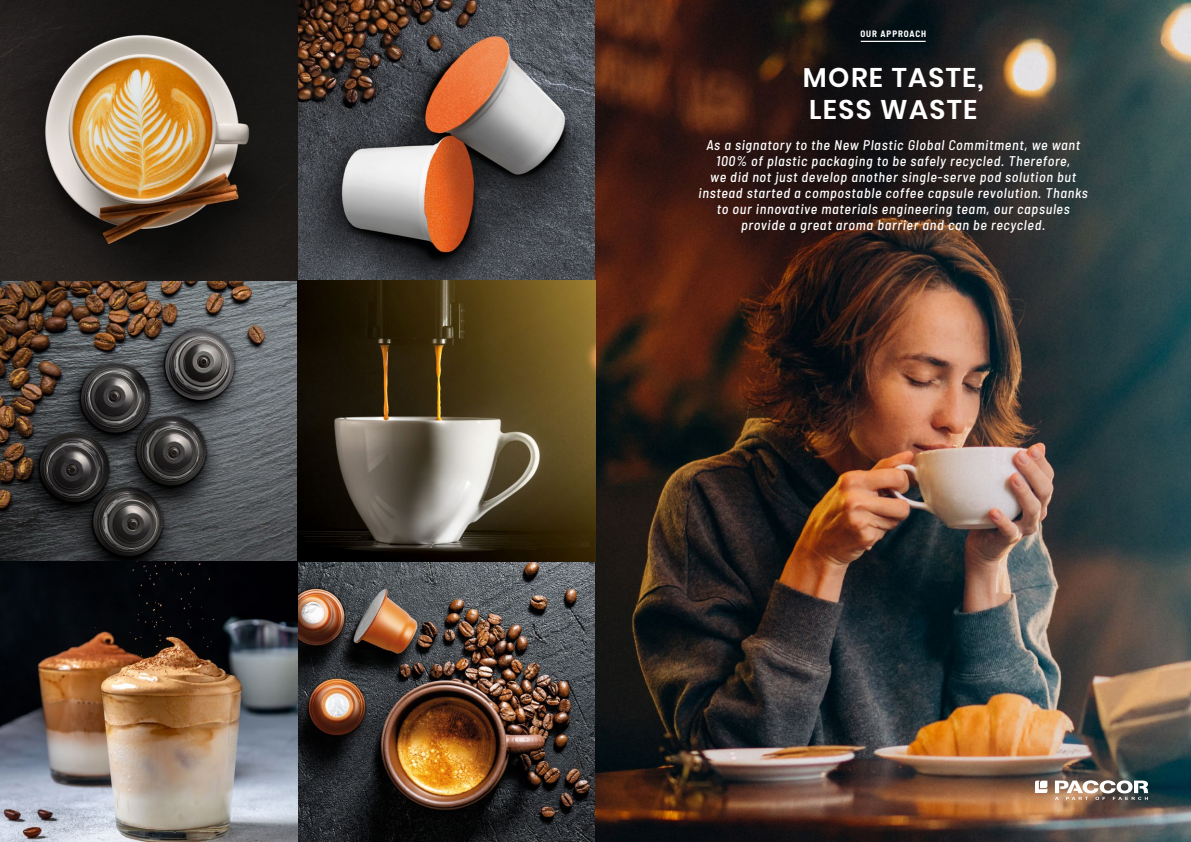
<style>
.page{position:relative;width:1191px;height:842px;background:#fff}
.page>*{position:absolute;margin:0;border:0;box-sizing:border-box;transform-origin:0 0}
.t1{font:600 27px/32px "Poppins";letter-spacing:.05em;color:#fff}
.t2{font:italic 500 semi-condensed 14px/16px "Barlow";letter-spacing:.05em;color:#fff;text-align:center}
.t3{font:700 semi-condensed 9px "Barlow";letter-spacing:.1em;color:#fff}
</style>
<div class="page">
<img style="left:0;top:0;width:1191px;height:842px">
<svg style="left:1035px;top:781px;width:12px;height:12px"></svg>
<svg style="left:1055px;top:780px;width:93px;height:20px"></svg>
<hr style="left:860px;top:41px;width:65px;height:1px;background:#fff">
<p class="t3" style="left:860px;top:28px;width:67px">OUR APPROACH</p>
<h1 class="t1" style="left:803px;top:62px;width:182px">MORE TASTE,<br>LESS WASTE</h1>
<p class="t2" style="left:698px;top:136px;width:391px">As a signatory to the New Plastic Global Commitment, we want 100% of plastic packaging to be safely recycled. Therefore,<br>we did not just develop another single-serve pod solution but instead started a compostable coffee capsule revolution. Thanks to our innovative materials engineering team, our capsules provide a great aroma barrier and can be recycled.</p>
</div>
